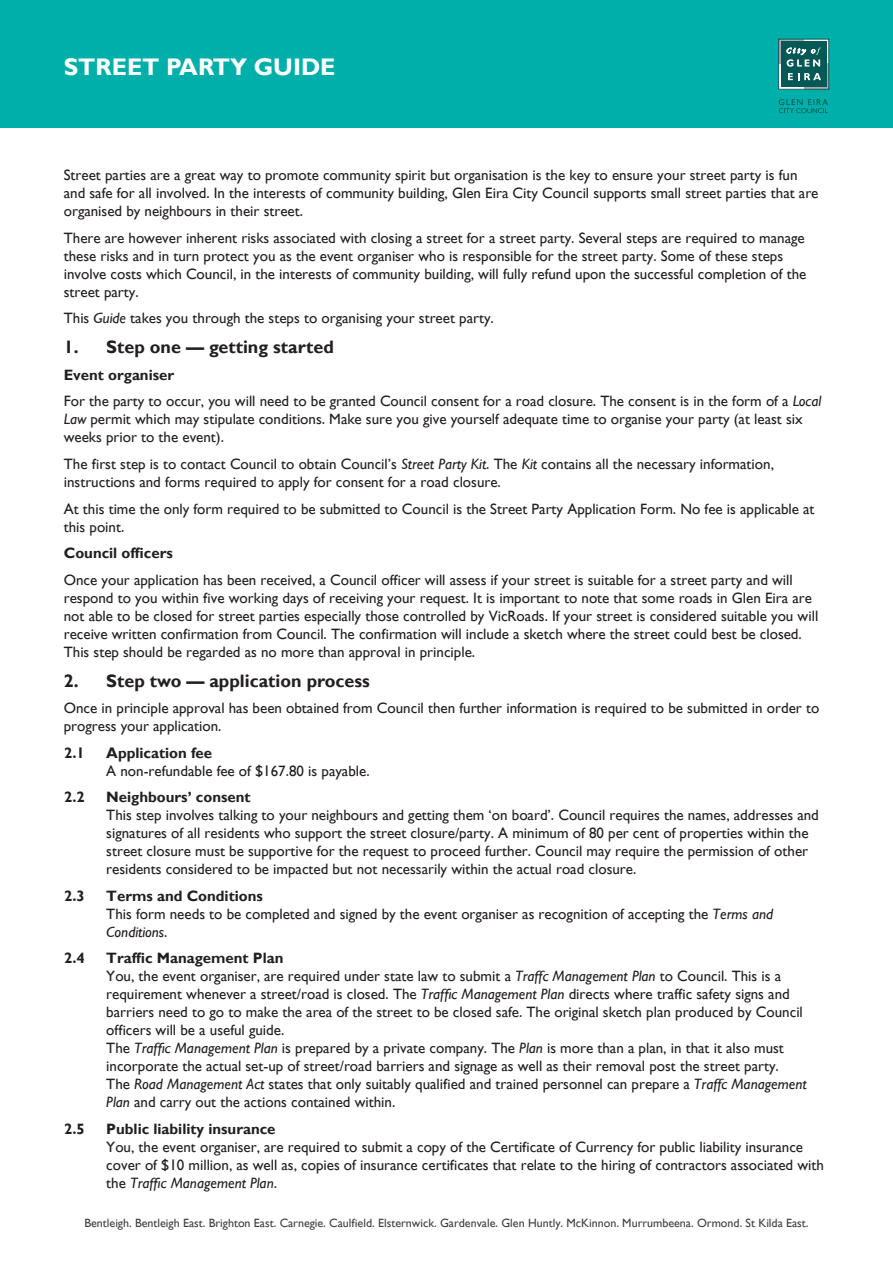
<style>
.page{position:relative;width:893px;height:1263px;background:#fff}
.page>*{position:absolute;margin:0;border:0;box-sizing:border-box;transform-origin:0 0}
.t1{font:700 24px "Gill Sans";color:#fff}
.t2{font:700 18px "Gill Sans";color:#231f20}
.Body{font:15px/18px "Gill Sans";color:#231f20}
.Body-2{font:700 15px "Gill Sans";color:#231f20}
.t3{font:12px "Gill Sans";color:#3e3e3f}
.s1{font-style:italic}
.s2{font-weight:700}
</style>
<div class="page">
<div style="left:0;top:0;width:893px;height:128px;background:#00afa9"></div>
<svg style="left:779px;top:99px;width:49px;height:14px"></svg>
<div style="left:778px;top:63px;width:26px;height:26px;background:#fff"></div>
<div style="left:804px;top:39px;width:25px;height:24px;background:#045956"></div>
<div style="left:778px;top:39px;width:26px;height:24px;background:#a8a9ad"></div>
<svg style="left:804px;top:63px;width:23px;height:25px"></svg>
<div style="left:781px;top:41px;width:45px;height:46px;background:#045956"></div>
<svg style="left:788px;top:73px;width:33px;height:7px"></svg>
<svg style="left:787px;top:48px;width:34px;height:19px"></svg>
<div style="left:778px;top:39px;width:51px;height:51px;border:1px solid #045956"></div>
<h1 class="t1" style="left:64px;top:52px;width:273px">STREET PARTY GUIDE</h1>
<p class="Body" style="left:64px;top:166px;width:756px">Street parties are a great way to promote community spirit but organisation is the key to ensure your street party is fun and safe for all involved. In the interests of community building, Glen Eira City Council supports small street parties that are organised by neighbours in their street.</p>
<p class="Body" style="left:64px;top:229px;width:744px">There are however inherent risks associated with closing a street for a street party. Several steps are required to manage these risks and in turn protect you as the event organiser who is responsible for the street party. Some of these steps involve costs which Council, in the interests of community building, will fully refund upon the successful completion of the street party.</p>
<p class="Body" style="left:64px;top:309px;width:432px">This <span class="s1">Guide</span> takes you through the steps to organising your street party.</p>
<p class="t2" style="left:64px;top:337px;width:272px">1. Step one — getting started</p>
<p class="Body-2" style="left:64px;top:366px;width:112px">Event organiser</p>
<p class="Body" style="left:64px;top:392px;width:759px">For the party to occur, you will need to be granted Council consent for a road closure. The consent is in the form of a <span class="s1">Local<br>Law</span> permit which may stipulate conditions. Make sure you give yourself adequate time to organise your party (at least six weeks prior to the event).</p>
<p class="Body" style="left:64px;top:455px;width:712px">The first step is to contact Council to obtain Council’s <span class="s1">Street Party Kit</span>. The <span class="s1">Kit</span> contains all the necessary information, instructions and forms required to apply for consent for a road closure.</p>
<p class="Body" style="left:64px;top:499px;width:752px">At this time the only form required to be submitted to Council is the Street Party Application Form. No fee is applicable at this point.</p>
<p class="Body-2" style="left:64px;top:544px;width:111px">Council officers</p>
<p class="Body" style="left:64px;top:570px;width:756px">Once your application has been received, a Council officer will assess if your street is suitable for a street party and will respond to you within five working days of receiving your request. It is important to note that some roads in Glen Eira are not able to be closed for street parties especially those controlled by VicRoads. If your street is considered suitable you will receive written confirmation from Council. The confirmation will include a sketch where the street could best be closed.<br>This step should be regarded as no more than approval in principle.</p>
<p class="t2" style="left:64px;top:670px;width:307px">2. Step two — application process</p>
<p class="Body" style="left:64px;top:699px;width:757px">Once in principle approval has been obtained from Council then further information is required to be submitted in order to progress your application.</p>
<p class="Body-2" style="left:64px;top:744px;width:22px">2.1</p>
<p class="Body" style="left:106px;top:744px;width:265px"><span class="s2">Application fee<br></span>A non-refundable fee of $167.80 is payable.</p>
<p class="Body-2" style="left:64px;top:788px;width:22px">2.2</p>
<p class="Body" style="left:106px;top:788px;width:714px"><span class="s2">Neighbours’ consent<br></span>This step involves talking to your neighbours and getting them ‘on board’. Council requires the names, addresses and signatures of all residents who support the street closure/party. A minimum of 80 per cent of properties within the street closure must be supportive for the request to proceed further. Council may require the permission of other residents considered to be impacted but not necessarily within the actual road closure.</p>
<p class="Body-2" style="left:64px;top:887px;width:22px">2.3</p>
<p class="Body" style="left:106px;top:887px;width:668px"><span class="s2">Terms and Conditions<br></span>This form needs to be completed and signed by the event organiser as recognition of accepting the <span class="s1">Terms and<br>Conditions</span>.</p>
<p class="Body-2" style="left:64px;top:949px;width:22px">2.4</p>
<p class="Body" style="left:106px;top:949px;width:702px"><span class="s2">Traffic Management Plan<br></span>You, the event organiser, are required under state law to submit a <span class="s1">Traffc Management Plan</span> to Council. This is a requirement whenever a street/road is closed. The <span class="s1">Traffic Management Plan</span> directs where traffic safety signs and barriers need to go to make the area of the street to be closed safe. The original sketch plan produced by Council officers will be a useful guide.<br>The <span class="s1">Traffic Management Plan</span> is prepared by a private company. The <span class="s1">Plan</span> is more than a plan, in that it also must incorporate the actual set-up of street/road barriers and signage as well as their removal post the street party.<br>The <span class="s1">Road Management Act</span> states that only suitably qualified and trained personnel can prepare a <span class="s1">Traffc Management Plan</span> and carry out the actions contained within.</p>
<p class="Body-2" style="left:64px;top:1120px;width:22px">2.5</p>
<p class="Body" style="left:106px;top:1120px;width:719px"><span class="s2">Public liability insurance<br></span>You, the event organiser, are required to submit a copy of the Certificate of Currency for public liability insurance cover of $10 million, as well as, copies of insurance certificates that relate to the hiring of contractors associated with the <span class="s1">Traffic Management Plan</span>.</p>
<p class="t3" style="left:84px;top:1215px;width:726px">Bentleigh. Bentleigh East. Brighton East. Carnegie. Caulfield. Elsternwick. Gardenvale. Glen Huntly. McKinnon. Murrumbeena. Ormond. St Kilda East.</p>
</div>
